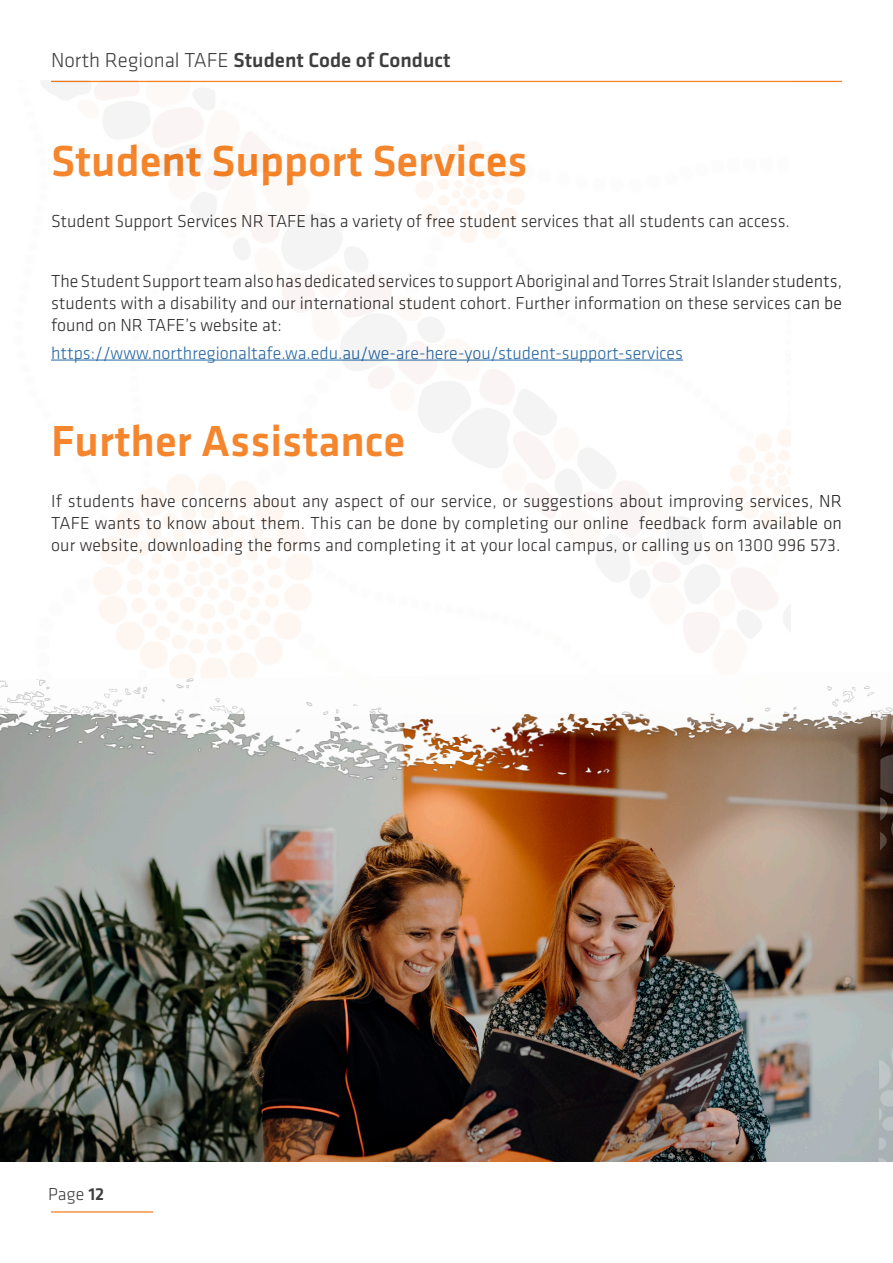
<style>
.page{position:relative;width:893px;height:1263px;background:#fff}
.page>*{position:absolute;margin:0;border:0;box-sizing:border-box;transform-origin:0 0}
.nead{font:500 45px "Klavika Basic";color:#f57f21}
.body{font:500 45px "Klavika Basic";color:#f57f21}
.t1{font:500 21px "Klavika Basic";color:#3e3e3f}
.body-2{font:300 18px/21.6px "Klavika Basic";color:#231f20;text-align:justify}
.body-3{font:300 18px "Klavika Basic";color:#175d9e}
.t2{font:300 18px "Klavika Basic";color:#3e3e3f}
.s1{font-weight:300}
.s2{font-weight:500}
</style>
<div class="page">
<hr style="left:51px;top:81px;width:791px;height:1px;background:#f57f21">
<hr style="left:51px;top:1211px;width:102px;height:1px;background:#f57f21">
<img style="left:41px;top:81px;width:750px;height:591px">
<img style="left:0;top:783px;width:893px;height:378px">
<img style="left:0;top:672px;width:878px;height:111px">
<svg style="left:878px;top:707px;width:15px;height:147px;background:#503f37"></svg>
<svg style="left:878px;top:1039px;width:15px;height:92px"></svg>
<svg style="left:878px;top:1137px;width:15px;height:25px"></svg>
<p class="t1" style="left:51px;top:46px;width:401px"><span class="s1">North Regional TAFE</span> Student Code of Conduct</p>
<p class="nead" style="left:51px;top:130px;width:478px">Student Support Services</p>
<p class="body-2" style="left:51px;top:210px;width:740px">Student Support Services NR TAFE has a variety of free student services that all students can access.</p>
<p class="body-2" style="left:51px;top:271px;width:792px">The Student Support team also has dedicated services to support Aboriginal and Torres Strait Islander students, students with a disability and our international student cohort. Further information on these services can be found on NR TAFE’s website at:</p>
<p class="body-3" style="left:51px;top:342px;width:633px">https://www.northregionaltafe.wa.edu.au/we-are-here-you/student-support-services</p>
<p class="body" style="left:51px;top:410px;width:356px">Further Assistance</p>
<p class="body-2" style="left:51px;top:490px;width:792px">If students have concerns about any aspect of our service, or suggestions about improving services, NR TAFE wants to know about them. This can be done by completing our online feedback form available on our website, downloading the forms and completing it at your local campus, or calling us on 1300 996 573.</p>
<p class="t2" style="left:48px;top:1183px;width:58px">Page <span class="s2">12</span></p>
</div>
